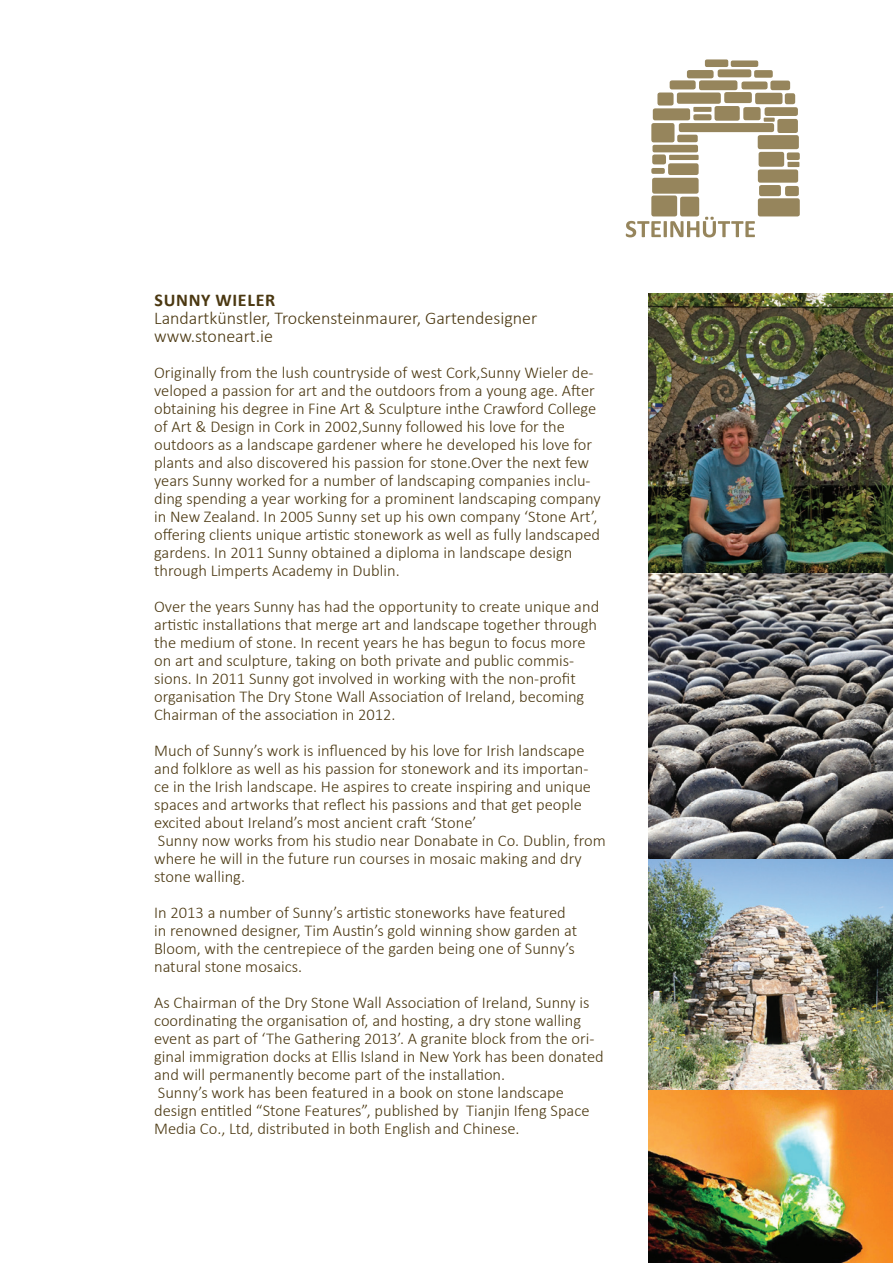
<style>
.page{position:relative;width:893px;height:1263px;background:#fff}
.page>*{position:absolute;margin:0;border:0;box-sizing:border-box;transform-origin:0 0}
.t1{font:300 18px/18px "Calibri";color:#4b3811}
.t2{font:700 18px "Calibri";letter-spacing:.04em;color:#4b3811}
.t3{font:300 16.5px/18px "Calibri";color:#4b3811}
</style>
<div class="page">
<img style="left:648px;top:573px;width:245px;height:286px">
<img style="left:648px;top:293px;width:245px;height:280px">
<svg style="left:626px;top:217px;width:129px;height:20px"></svg>
<div style="left:651px;top:195px;width:26px;height:21px;background:#96855c;border-radius:2px"></div>
<div style="left:680px;top:197px;width:19px;height:19px;background:#96855c;border-radius:2px"></div>
<div style="left:652px;top:178px;width:47px;height:16px;background:#96855c;border-radius:2px"></div>
<div style="left:668px;top:163px;width:31px;height:12px;background:#96855c;border-radius:2px"></div>
<div style="left:651px;top:168px;width:14px;height:6px;background:#96855c;border-radius:2px"></div>
<div style="left:652px;top:154px;width:14px;height:10px;background:#96855c;border-radius:2px"></div>
<div style="left:669px;top:155px;width:30px;height:5px;background:#96855c"></div>
<div style="left:652px;top:145px;width:46px;height:7px;background:#96855c;border-radius:2px"></div>
<div style="left:651px;top:123px;width:23px;height:19px;background:#96855c;border-radius:2px"></div>
<div style="left:677px;top:135px;width:21px;height:7px;background:#96855c;border-radius:2px"></div>
<div style="left:679px;top:123px;width:95px;height:9px;background:#96855c;border-radius:2px"></div>
<div style="left:758px;top:135px;width:41px;height:14px;background:#96855c;border-radius:2px"></div>
<div style="left:777px;top:119px;width:21px;height:14px;background:#96855c;border-radius:2px"></div>
<div style="left:759px;top:152px;width:25px;height:15px;background:#96855c;border-radius:2px"></div>
<div style="left:787px;top:152px;width:13px;height:8px;background:#96855c;border-radius:2px"></div>
<div style="left:787px;top:162px;width:12px;height:5px;background:#96855c"></div>
<div style="left:758px;top:169px;width:40px;height:14px;background:#96855c;border-radius:2px"></div>
<div style="left:759px;top:185px;width:22px;height:11px;background:#96855c;border-radius:2px"></div>
<div style="left:785px;top:186px;width:14px;height:10px;background:#96855c;border-radius:2px"></div>
<div style="left:758px;top:198px;width:42px;height:18px;background:#96855c;border-radius:2px"></div>
<div style="left:653px;top:108px;width:37px;height:12px;background:#96855c;border-radius:2px"></div>
<div style="left:693px;top:114px;width:18px;height:6px;background:#96855c;border-radius:2px"></div>
<div style="left:714px;top:106px;width:26px;height:15px;background:#96855c;border-radius:2px"></div>
<div style="left:743px;top:107px;width:18px;height:13px;background:#96855c;border-radius:2px"></div>
<svg style="left:764px;top:118px;width:11px;height:4px"></svg>
<div style="left:765px;top:107px;width:33px;height:9px;background:#96855c;border-radius:2px"></div>
<div style="left:693px;top:107px;width:18px;height:5px;background:#96855c"></div>
<div style="left:657px;top:93px;width:17px;height:13px;background:#96855c;border-radius:2px"></div>
<div style="left:677px;top:93px;width:44px;height:11px;background:#96855c;border-radius:2px"></div>
<div style="left:724px;top:92px;width:28px;height:11px;background:#96855c;border-radius:2px"></div>
<div style="left:755px;top:93px;width:27px;height:11px;background:#96855c;border-radius:2px"></div>
<div style="left:785px;top:93px;width:10px;height:11px;background:#96855c;border-radius:2px"></div>
<div style="left:670px;top:80px;width:26px;height:9px;background:#96855c;border-radius:2px"></div>
<div style="left:699px;top:80px;width:38px;height:10px;background:#96855c;border-radius:2px"></div>
<div style="left:741px;top:81px;width:27px;height:8px;background:#96855c;border-radius:2px"></div>
<div style="left:770px;top:81px;width:20px;height:9px;background:#96855c;border-radius:2px"></div>
<div style="left:687px;top:70px;width:27px;height:8px;background:#96855c;border-radius:2px"></div>
<div style="left:718px;top:69px;width:33px;height:8px;background:#96855c;border-radius:2px"></div>
<div style="left:754px;top:70px;width:19px;height:8px;background:#96855c;border-radius:2px"></div>
<div style="left:705px;top:59px;width:23px;height:8px;background:#96855c;border-radius:2px"></div>
<div style="left:731px;top:60px;width:27px;height:7px;background:#96855c;border-radius:2px"></div>
<img style="left:648px;top:859px;width:245px;height:231px">
<img style="left:648px;top:1090px;width:245px;height:173px">
<p class="t2" style="left:154px;top:289px;width:122px">SUNNY WIELER</p>
<p class="t1" style="left:154px;top:309px;width:385px">Landartkünstler, Trockensteinmaurer, Gartendesigner www.stoneart.ie</p>
<p class="t3" style="left:154px;top:363px;width:448px">Originally from the lush countryside of west Cork,Sunny Wieler de&shy;veloped a passion for art and the outdoors from a young age. After obtaining his degree in Fine Art &amp; Sculpture inthe Crawford College of Art &amp; Design in Cork in 2002,Sunny followed his love for the outdoors as a landscape gardener where he developed his love for plants and also discovered his passion for stone.Over the next few years Sunny worked for a number of landscaping companies inclu&shy;ding spending a year working for a prominent landscaping company in New Zealand. In 2005 Sunny set up his own company ‘Stone Art’, offering clients unique artistic stonework as well as fully landscaped gardens. In 2011 Sunny obtained a diploma in landscape design through Limperts Academy in Dublin.</p>
<p class="t3" style="left:154px;top:597px;width:447px">Over the years Sunny has had the opportunity to create unique and artistic installations that merge art and landscape together through the medium of stone. In recent years he has begun to focus more on art and sculpture, taking on both private and public commis&shy;sions. In 2011 Sunny got involved in working with the non-profit organisation The Dry Stone Wall Association of Ireland, becoming Chairman of the association in 2012.</p>
<p class="t3" style="left:154px;top:741px;width:453px">Much of Sunny’s work is influenced by his love for Irish landscape and folklore as well as his passion for stonework and its importan&shy;ce in the Irish landscape. He aspires to create inspiring and unique spaces and artworks that reflect his passions and that get people excited about Ireland’s most ancient craft ‘Stone’<br>Sunny now works from his studio near Donabate in Co. Dublin, from where he will in the future run courses in mosaic making and dry stone walling.</p>
<p class="t3" style="left:154px;top:903px;width:425px">In 2013 a number of Sunny’s artistic stoneworks have featured in renowned designer, Tim Austin’s gold winning show garden at Bloom, with the centrepiece of the garden being one of Sunny’s natural stone mosaics.</p>
<p class="t3" style="left:154px;top:993px;width:451px">As Chairman of the Dry Stone Wall Association of Ireland, Sunny is coordinating the organisation of, and hosting, a dry stone walling event as part of ‘The Gathering 2013’. A granite block from the ori&shy;ginal immigration docks at Ellis Island in New York has been donated and will permanently become part of the installation.<br>Sunny’s work has been featured in a book on stone landscape design entitled “Stone Features”, published by Tianjin Ifeng Space Media Co., Ltd, distributed in both English and Chinese.</p>
</div>
